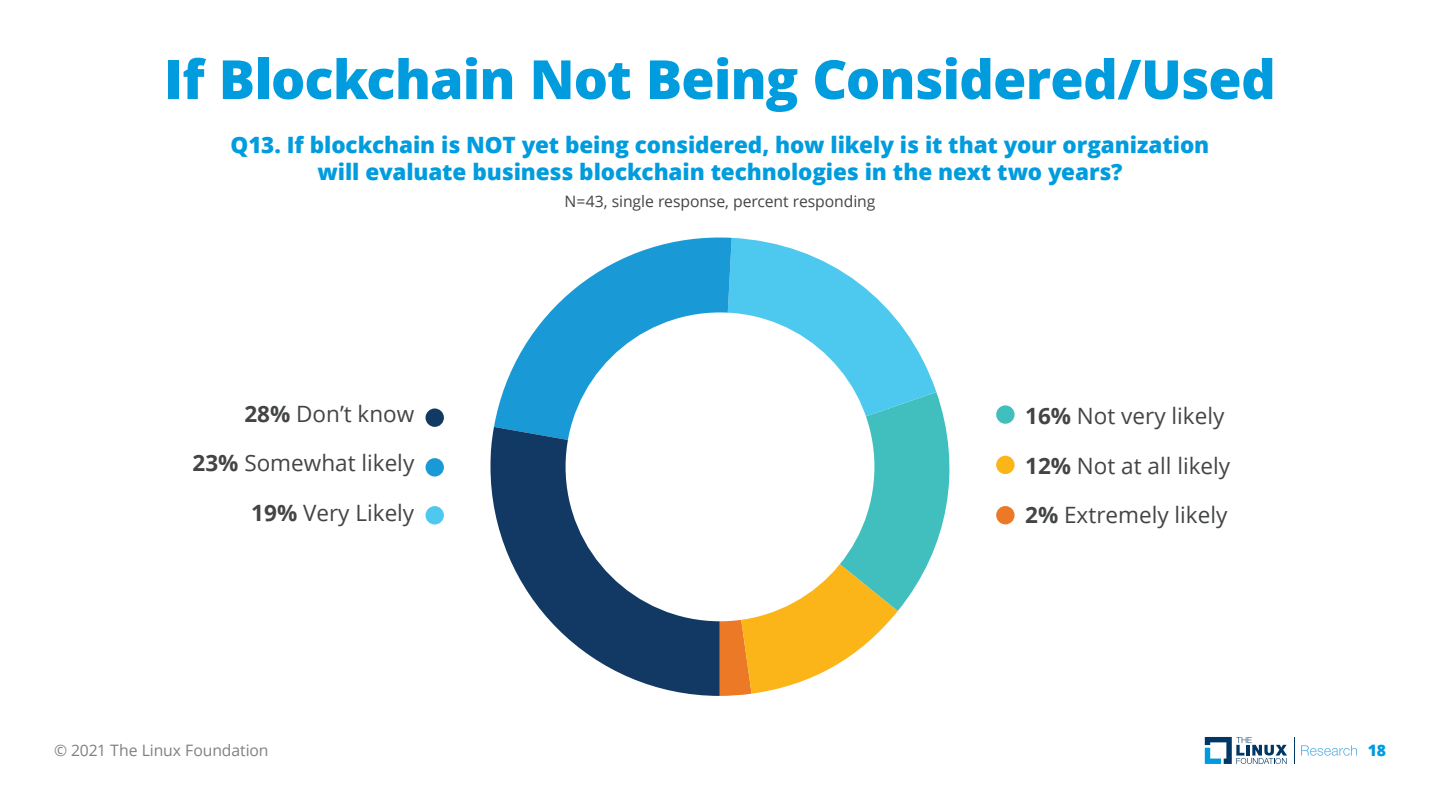
<style>
.page{position:relative;width:1440px;height:810px;background:#fff}
.page>*{position:absolute;margin:0;border:0;box-sizing:border-box;transform-origin:0 0}
.t1{font:800 54px "Open Sans";letter-spacing:-.015em;color:#009cde}
.t2{font:800 22.5px/27px "Open Sans";letter-spacing:-.005em;color:#009cde;text-align:center}
.t3{font:22.5px "Open Sans";color:#434545}
.t4{font:15.75px "Open Sans";letter-spacing:-.005em;color:#444}
.t5{font:15.75px "Open Sans";letter-spacing:-.005em;color:#807f83}
.t6{font:800 15.75px "Open Sans";color:#009cde}
.s1{font-weight:700}
</style>
<div class="page">
<svg style="left:1205px;top:737px;width:82px;height:27px"></svg>
<svg style="left:1294px;top:737px;width:1px;height:27px"></svg>
<svg style="left:1301px;top:745px;width:56px;height:11px"></svg>
<svg style="left:720px;top:611px;width:178px;height:85px"></svg>
<svg style="left:776px;top:392px;width:174px;height:219px;fill:#40bfbe"></svg>
<svg style="left:732px;top:238px;width:204px;height:229px;fill:#4dc8ee"></svg>
<svg style="left:494px;top:237px;width:238px;height:190px;fill:#199ad7"></svg>
<svg style="left:491px;top:427px;width:229px;height:269px;fill:#123963"></svg>
<div style="left:566px;top:312px;width:308px;height:309px;background:#fff;border-radius:50%"></div>
<div style="left:426px;top:409px;width:18px;height:18px;background:#123963;border-radius:50%"></div>
<div style="left:426px;top:506px;width:18px;height:19px;background:#4dc8ee;border-radius:50%"></div>
<div style="left:426px;top:458px;width:18px;height:19px;background:#199ad7;border-radius:50%"></div>
<div style="left:996px;top:456px;width:19px;height:18px;background:#fbb518;border-radius:50%"></div>
<div style="left:996px;top:405px;width:19px;height:19px;background:#40bfbe;border-radius:50%"></div>
<div style="left:996px;top:506px;width:19px;height:18px;background:#eb7926;border-radius:50%"></div>
<h1 class="t1" style="left:164px;top:38px;width:1113px">If Blockchain Not Being Considered/Used</h1>
<h2 class="t2" style="left:231px;top:130px;width:980px">Q13. If blockchain is NOT yet being considered, how likely is it that your organization will evaluate business blockchain technologies in the next two years?</h2>
<h1 class="t4" style="left:565px;top:190px;width:312px">N=43, single response, percent responding</h1>
<p class="t3" style="left:244px;top:398px;width:171px"><span class="s1">28%</span> Don’t know</p>
<p class="t3" style="left:193px;top:448px;width:223px"><span class="s1">23%</span> Somewhat likely</p>
<p class="t3" style="left:251px;top:497px;width:165px"><span class="s1">19%</span> Very Likely</p>
<p class="t3" style="left:1025px;top:401px;width:201px"><span class="s1">16%</span> Not very likely</p>
<p class="t3" style="left:1025px;top:450px;width:207px"><span class="s1">12%</span> Not at all likely</p>
<p class="t3" style="left:1025px;top:500px;width:204px"><span class="s1">2%</span> Extremely likely</p>
<p class="t5" style="left:54px;top:739px;width:216px">© 2021 The Linux Foundation</p>
<p class="t6" style="left:1368px;top:738px;width:20px">18</p>
</div>
